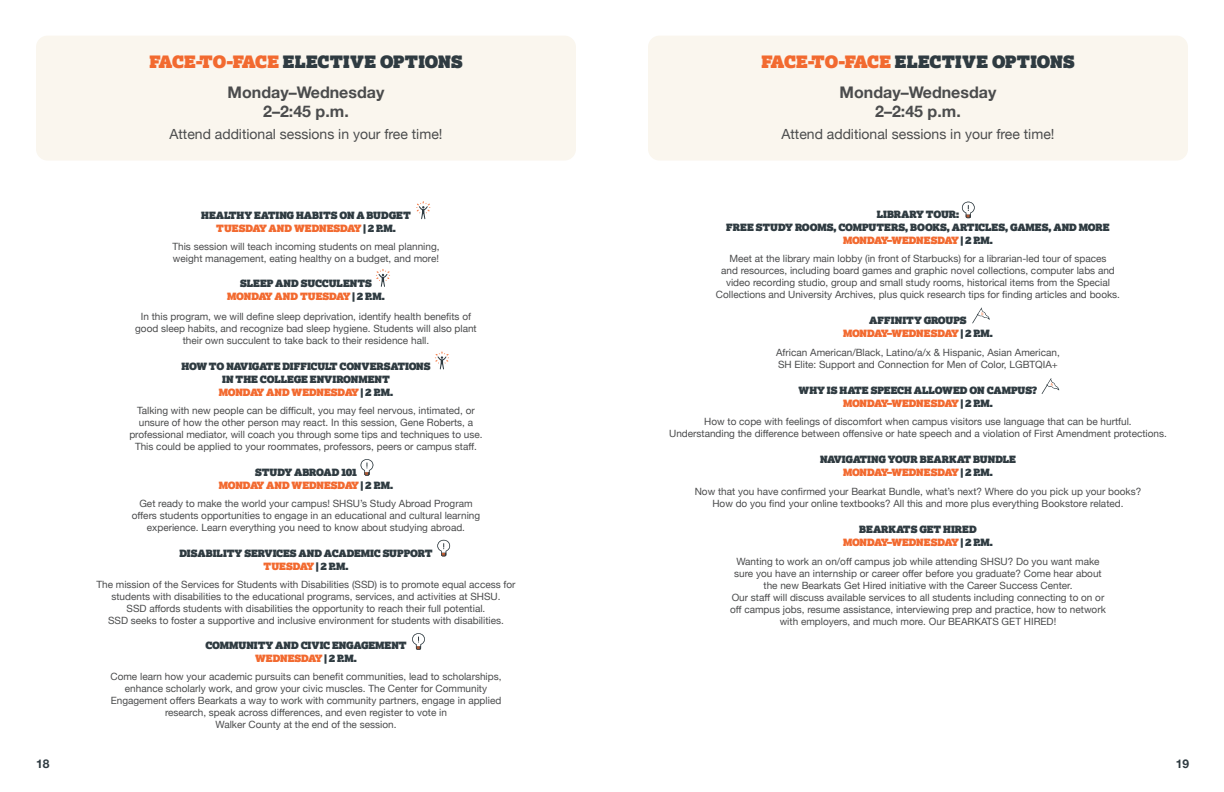
<style>
.page{position:relative;width:1224px;height:792px;background:#fff}
.page>*{position:absolute;margin:0;border:0;box-sizing:border-box;transform-origin:0 0}
.t1{font:17px "Lexia Advertising";letter-spacing:.01em;color:#2f3b41}
.t2{font:700 16px "Helvetica Neue";color:#4b4c4d}
.t3{font:14px "Helvetica Neue";color:#4b4c4d}
.t4{font:700 12px "Helvetica Neue";color:#2f3b41}
.BKO_Reg_Type{font:10px/12px "Helvetica Neue";color:#4b4c4d;text-align:center}
.t5{font:10px "Lexia Advertising";color:#2f3b41}
.t6{font:10px "Lexia Advertising";color:#f26a30}
.t7{font:10px "Lexia Advertising";letter-spacing:-.035em;color:#f26a30}
.t8{font:10px "Lexia Advertising";letter-spacing:-.02em;color:#2f3b41}
.s1{color:#f26a30}
.s2{color:#2f3b41}
</style>
<div class="page">
<div style="left:36px;top:36px;width:540px;height:125px;background:#faf6ee;border-radius:12px"></div>
<div style="left:648px;top:36px;width:540px;height:125px;background:#faf6ee;border-radius:12px"></div>
<svg style="left:962px;top:202px;width:13px;height:16px"></svg>
<svg style="left:416px;top:201px;width:14px;height:18px"></svg>
<svg style="left:376px;top:269px;width:14px;height:18px"></svg>
<svg style="left:435px;top:351px;width:14px;height:18px"></svg>
<svg style="left:972px;top:308px;width:18px;height:15px"></svg>
<svg style="left:1042px;top:378px;width:17px;height:16px"></svg>
<svg style="left:361px;top:459px;width:12px;height:17px"></svg>
<svg style="left:437px;top:540px;width:13px;height:16px"></svg>
<svg style="left:412px;top:633px;width:13px;height:17px"></svg>
<p class="t1" style="left:150px;top:51px;width:314px"><span class="s1">FACE-TO-FACE</span> ELECTIVE OPTIONS</p>
<p class="t2" style="left:228px;top:80px;width:158px">Monday–Wednesday</p>
<p class="t2" style="left:263px;top:99px;width:87px">2–2:45 p.m.</p>
<p class="t3" style="left:169px;top:124px;width:275px">Attend additional sessions in your free time!</p>
<p class="t5" style="left:201px;top:208px;width:211px">HEALTHY EATING HABITS ON A BUDGET</p>
<p class="t6" style="left:216px;top:221px;width:181px">TUESDAY AND WEDNESDAY <span class="s2">| 2 P.M.</span></p>
<p class="BKO_Reg_Type" style="left:172px;top:241px;width:269px;text-align:left">This session will teach incoming students on meal planning, weight management, eating healthy on a budget, and more!</p>
<p class="t5" style="left:240px;top:277px;width:133px">SLEEP AND SUCCULENTS</p>
<p class="t6" style="left:227px;top:290px;width:159px">MONDAY AND TUESDAY <span class="s2">| 2 P.M.</span></p>
<p class="BKO_Reg_Type" style="left:135px;top:311px;width:343px">In this program, we will define sleep deprivation, identify health benefits of good sleep habits, and recognize bad sleep hygiene. Students will also plant their own succulent to take back to their residence hall.</p>
<p class="t8" style="left:182px;top:360px;width:250px">HOW TO NAVIGATE DIFFICULT CONVERSATIONS</p>
<p class="t5" style="left:222px;top:373px;width:169px">IN THE COLLEGE ENVIRONMENT</p>
<p class="t6" style="left:219px;top:386px;width:176px">MONDAY AND WEDNESDAY <span class="s2">| 2 P.M.</span></p>
<p class="BKO_Reg_Type" style="left:129px;top:405px;width:355px">Talking with new people can be difficult, you may feel nervous, intimated, or unsure of how the other person may react. In this session, Gene Roberts, a professional mediator, will coach you through some tips and techniques to use.<br>This could be applied to your roommates, professors, peers or campus staff.</p>
<p class="t5" style="left:255px;top:466px;width:103px">STUDY ABROAD 101</p>
<p class="t6" style="left:219px;top:479px;width:176px">MONDAY AND WEDNESDAY <span class="s2">| 2 P.M.</span></p>
<p class="BKO_Reg_Type" style="left:132px;top:498px;width:350px">Get ready to make the world your campus! SHSU’s Study Abroad Program offers students opportunities to engage in an educational and cultural learning experience. Learn everything you need to know about studying abroad.</p>
<p class="t5" style="left:180px;top:546px;width:254px">DISABILITY SERVICES AND ACADEMIC SUPPORT</p>
<p class="t6" style="left:264px;top:559px;width:86px">TUESDAY <span class="s2">| 2 P.M.</span></p>
<p class="BKO_Reg_Type" style="left:96px;top:579px;width:421px">The mission of the Services for Students with Disabilities (SSD) is to promote equal access for students with disabilities to the educational programs, services, and activities at SHSU.</p>
<p class="BKO_Reg_Type" style="left:127px;top:603px;width:360px">SSD affords students with disabilities the opportunity to reach their full potential.</p>
<p class="BKO_Reg_Type" style="left:108px;top:615px;width:397px">SSD seeks to foster a supportive and inclusive environment for students with disabilities.</p>
<p class="t5" style="left:205px;top:639px;width:203px">COMMUNITY AND CIVIC ENGAGEMENT</p>
<p class="t6" style="left:255px;top:652px;width:103px">WEDNESDAY <span class="s2">| 2 P.M.</span></p>
<p class="BKO_Reg_Type" style="left:110px;top:671px;width:393px">Come learn how your academic pursuits can benefit communities, lead to scholarships, enhance scholarly work, and grow your civic muscles. The Center for Community Engagement offers Bearkats a way to work with community partners, engage in applied research, speak across differences, and even register to vote in</p>
<p class="BKO_Reg_Type" style="left:216px;top:719px;width:182px">Walker County at the end of the session.</p>
<p class="t1" style="left:762px;top:51px;width:314px"><span class="s1">FACE-TO-FACE</span> ELECTIVE OPTIONS</p>
<p class="t2" style="left:840px;top:80px;width:158px">Monday–Wednesday</p>
<p class="t2" style="left:875px;top:99px;width:87px">2–2:45 p.m.</p>
<p class="t3" style="left:781px;top:124px;width:275px">Attend additional sessions in your free time!</p>
<p class="t5" style="left:877px;top:208px;width:84px">LIBRARY TOUR:</p>
<p class="t5" style="left:726px;top:221px;width:385px">FREE STUDY ROOMS, COMPUTERS, BOOKS, ARTICLES, GAMES, AND MORE</p>
<p class="t7" style="left:843px;top:234px;width:151px">MONDAY–WEDNESDAY <span class="s2">| 2 P.M.</span></p>
<p class="BKO_Reg_Type" style="left:716px;top:253px;width:406px">Meet at the library main lobby (in front of Starbucks) for a librarian-led tour of spaces<br>and resources, including board games and graphic novel collections, computer labs and video recording studio, group and small study rooms, historical items from the Special Collections and University Archives, plus quick research tips for finding articles and books.</p>
<p class="t5" style="left:869px;top:314px;width:99px">AFFINITY GROUPS</p>
<p class="t7" style="left:843px;top:327px;width:151px">MONDAY–WEDNESDAY <span class="s2">| 2 P.M.</span></p>
<p class="BKO_Reg_Type" style="left:776px;top:347px;width:285px">African American/Black, Latino/a/x &amp; Hispanic, Asian American,</p>
<p class="BKO_Reg_Type" style="left:778px;top:359px;width:281px">SH Elite: Support and Connection for Men of Color, LGBTQIA+</p>
<p class="t5" style="left:799px;top:384px;width:240px">WHY IS HATE SPEECH ALLOWED ON CAMPUS?</p>
<p class="t7" style="left:843px;top:397px;width:151px">MONDAY–WEDNESDAY <span class="s2">| 2 P.M.</span></p>
<p class="BKO_Reg_Type" style="left:704px;top:416px;width:429px">How to cope with feelings of discomfort when campus visitors use language that can be hurtful.</p>
<p class="BKO_Reg_Type" style="left:669px;top:428px;width:499px">Understanding the difference between offensive or hate speech and a violation of First Amendment protections.</p>
<p class="t5" style="left:820px;top:453px;width:197px">NAVIGATING YOUR BEARKAT BUNDLE</p>
<p class="t7" style="left:843px;top:466px;width:151px">MONDAY–WEDNESDAY <span class="s2">| 2 P.M.</span></p>
<p class="BKO_Reg_Type" style="left:695px;top:486px;width:448px">Now that you have confirmed your Bearkat Bundle, what’s next? Where do you pick up your books?<br>How do you find your online textbooks? All this and more plus everything Bookstore related.</p>
<p class="t5" style="left:859px;top:523px;width:119px">BEARKATS GET HIRED</p>
<p class="t7" style="left:843px;top:536px;width:151px">MONDAY–WEDNESDAY <span class="s2">| 2 P.M.</span></p>
<p class="BKO_Reg_Type" style="left:734px;top:556px;width:369px">Wanting to work an on/off campus job while attending SHSU? Do you want make sure you have an internship or career offer before you graduate? Come hear about the new Bearkats Get Hired initiative with the Career Success Center.</p>
<p class="BKO_Reg_Type" style="left:730px;top:592px;width:377px">Our staff will discuss available services to all students including connecting to on or off campus jobs, resume assistance, interviewing prep and practice, how to network with employers, and much more. Our BEARKATS GET HIRED!</p>
<p class="t4" style="left:36px;top:754px;width:15px">18</p>
<p class="t4" style="left:1176px;top:755px;width:15px">19</p>
</div>
